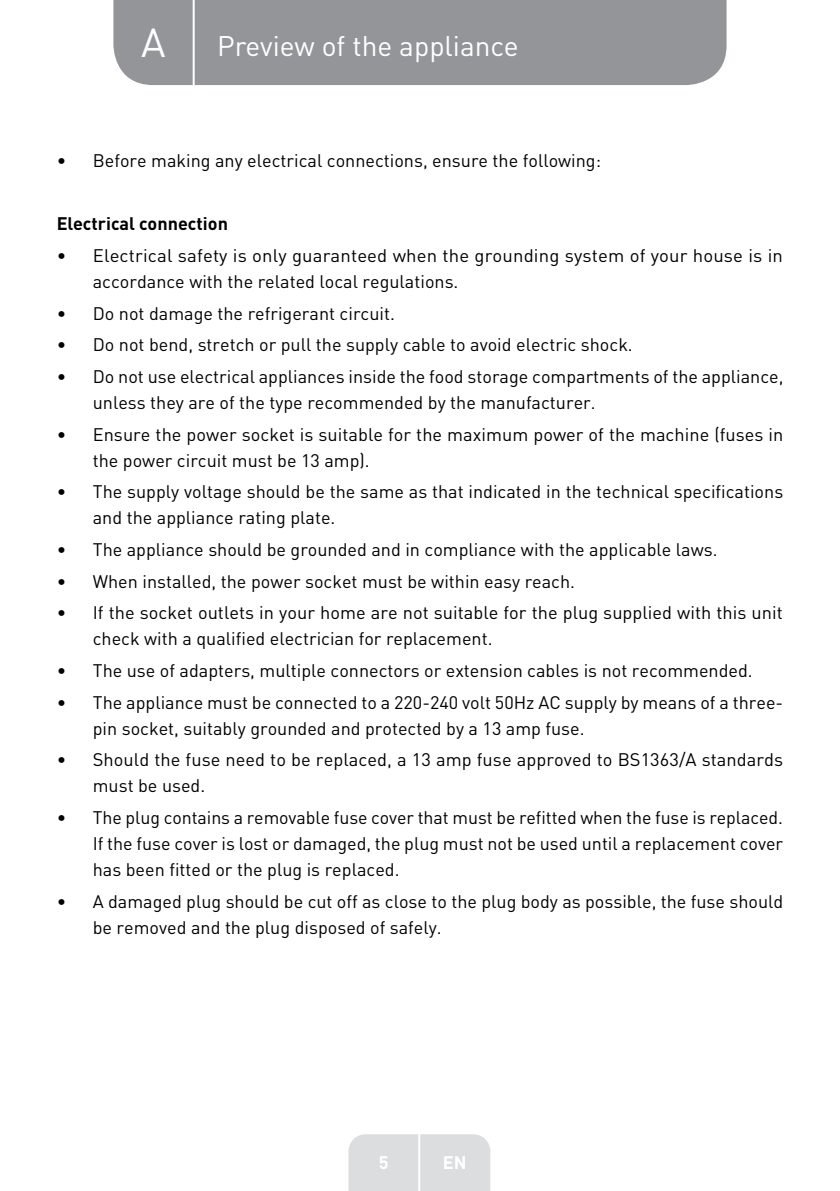
<style>
.page{position:relative;width:840px;height:1191px;background:#fff}
.page>*{position:absolute;margin:0;border:0;box-sizing:border-box;transform-origin:0 0}
.t1{font:40px "DIN Pro";color:#fff}
.t2{font:28px "DIN Pro";color:#fff}
.t3{font:18px/26px "DIN Pro";color:#000}
.t4{font:700 18px "DIN Pro";color:#000}
.t5{font:700 18px "DIN Pro";color:#fff}
</style>
<div class="page">
<div style="left:113px;top:0;width:613px;height:85px;background:#939598"></div>
<div style="left:348px;top:1134px;width:142px;height:57px;background:#dcddde"></div>
<hr style="left:418px;top:1111px;width:2px;height:80px;background:#fff">
<hr style="left:192px;top:0;width:2px;height:88px;background:#fff">
<h1 class="t1" style="left:141px;top:15px;width:26px">A</h1>
<h2 class="t2" style="left:217px;top:27px;width:303px">Preview of the appliance</h2>
<p class="t3" style="left:57px;top:147px;width:545px">• Before making any electrical connections, ensure the following:</p>
<p class="t4" style="left:57px;top:211px;width:173px">Electrical connection</p>
<p class="t3" style="left:93px;top:242px;width:691px;text-indent:-36px">• Electrical safety is only guaranteed when the grounding system of your house is in accordance with the related local regulations.</p>
<p class="t3" style="left:57px;top:299px;width:339px">• Do not damage the refrigerant circuit.</p>
<p class="t3" style="left:57px;top:331px;width:577px">• Do not bend, stretch or pull the supply cable to avoid electric shock.</p>
<p class="t3" style="left:93px;top:363px;width:691px;text-indent:-36px">• Do not use electrical appliances inside the food storage compartments of the appliance, unless they are of the type recommended by the manufacturer.</p>
<p class="t3" style="left:93px;top:420px;width:691px;text-indent:-36px">• Ensure the power socket is suitable for the maximum power of the machine (fuses in the power circuit must be 13 amp).</p>
<p class="t3" style="left:93px;top:478px;width:691px;text-indent:-36px">• The supply voltage should be the same as that indicated in the technical specifications and the appliance rating plate.</p>
<p class="t3" style="left:57px;top:536px;width:662px">• The appliance should be grounded and in compliance with the applicable laws.</p>
<p class="t3" style="left:57px;top:567px;width:519px">• When installed, the power socket must be within easy reach.</p>
<p class="t3" style="left:93px;top:599px;width:691px;text-indent:-36px">• If the socket outlets in your home are not suitable for the plug supplied with this unit check with a qualified electrician for replacement.</p>
<p class="t3" style="left:57px;top:657px;width:697px">• The use of adapters, multiple connectors or extension cables is not recommended.</p>
<p class="t3" style="left:93px;top:688px;width:691px;text-indent:-36px">• The appliance must be connected to a 220-240 volt 50Hz AC supply by means of a three&shy;pin socket, suitably grounded and protected by a 13 amp fuse.</p>
<p class="t3" style="left:93px;top:746px;width:691px;text-indent:-36px">• Should the fuse need to be replaced, a 13 amp fuse approved to BS1363/A standards must be used.</p>
<p class="t3" style="left:93px;top:804px;width:691px;text-align:justify;text-indent:-36px">• The plug contains a removable fuse cover that must be refitted when the fuse is replaced.<br>If the fuse cover is lost or damaged, the plug must not be used until a replacement cover has been fitted or the plug is replaced.</p>
<p class="t3" style="left:93px;top:887px;width:691px;text-indent:-36px">• A damaged plug should be cut off as close to the plug body as possible, the fuse should be removed and the plug disposed of safely.</p>
<p class="t5" style="left:378px;top:1150px;width:11px">5</p>
<p class="t5" style="left:442px;top:1150px;width:25px">EN</p>
</div>
